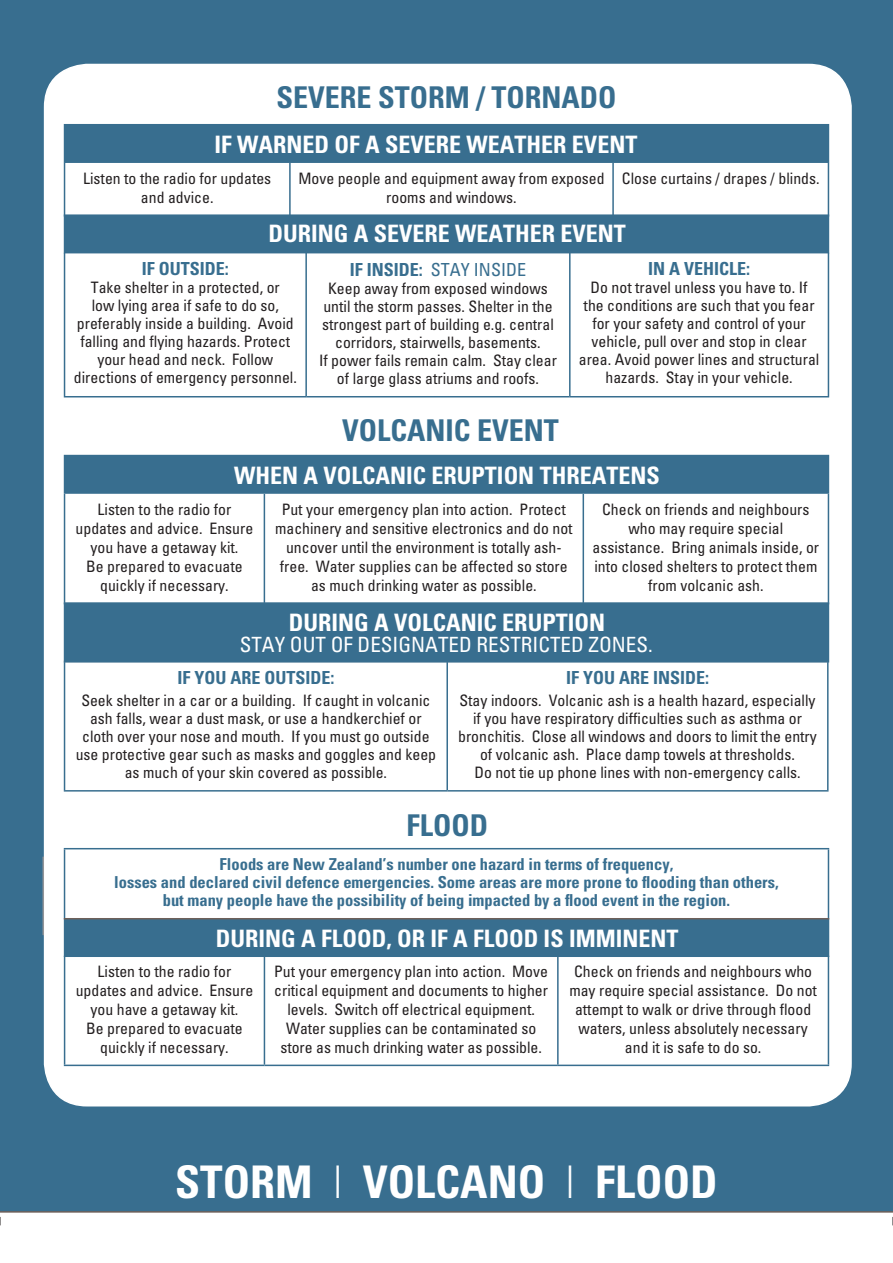
<style>
.page{position:relative;width:893px;height:1263px;background:#fff}
.page>*{position:absolute;margin:0;border:0;box-sizing:border-box;transform-origin:0 0}
.t1{font:45px "Univers Condensed Bold Macron";color:#fff}
.t2{font:30px "Univers Condensed Bold Macron";color:#386e8f}
.t3{font:24px "Univers Condensed Bold Macron";color:#fff}
.t4{font:21px "Univers Condensed Macron";color:#fff}
.t5{font:18px "Univers Condensed Bold Macron";color:#386e8f}
.t6{font:18px "Univers Condensed Macron";color:#386e8f}
.t7{font:16.5px/18px "Univers Condensed Bold Macron";color:#386e8f;text-align:center}
.t8{font:15.75px/18.9px "Univers Condensed Macron";color:#231f20;text-align:center}
.s1{font-family:"Univers Condensed Bold Macron"}
.s2{font-family:"Univers";font-weight:300;font-stretch:condensed}
</style>
<div class="page">
<div style="left:0;top:0;width:893px;height:1212px;background:#386e8f"></div>
<div style="left:45px;top:64px;width:806px;height:1042px;background:#fff;border-radius:43px"></div>
<hr style="left:43px;top:857px;width:1px;height:78px;background:#939598">
<hr style="left:64px;top:163px;width:1px;height:52px;background:#386e8f">
<hr style="left:289px;top:163px;width:2px;height:52px;background:#386e8f">
<hr style="left:612px;top:163px;width:2px;height:52px;background:#386e8f">
<hr style="left:828px;top:163px;width:1px;height:52px;background:#386e8f">
<div style="left:64px;top:124px;width:765px;height:39px;background:#386e8f"></div>
<hr style="left:64px;top:253px;width:1px;height:143px;background:#386e8f">
<hr style="left:305px;top:253px;width:2px;height:143px;background:#386e8f">
<hr style="left:569px;top:253px;width:2px;height:143px;background:#386e8f">
<hr style="left:828px;top:253px;width:1px;height:143px;background:#386e8f">
<hr style="left:64px;top:396px;width:242px;height:1px;background:#386e8f">
<hr style="left:306px;top:396px;width:264px;height:1px;background:#386e8f">
<hr style="left:570px;top:396px;width:259px;height:1px;background:#386e8f">
<div style="left:64px;top:214px;width:765px;height:39px;background:#386e8f;border:2px solid #386e8f"></div>
<hr style="left:64px;top:662px;width:1px;height:128px;background:#386e8f">
<hr style="left:446px;top:662px;width:2px;height:128px;background:#386e8f">
<hr style="left:827px;top:662px;width:1px;height:128px;background:#386e8f">
<hr style="left:64px;top:790px;width:383px;height:1px;background:#386e8f">
<hr style="left:447px;top:790px;width:381px;height:1px;background:#386e8f">
<svg style="left:65px;top:494px;width:763px;height:108px"></svg>
<hr style="left:64px;top:494px;width:1px;height:109px;background:#386e8f">
<hr style="left:264px;top:494px;width:1px;height:109px;background:#386e8f">
<hr style="left:583px;top:494px;width:1px;height:109px;background:#386e8f">
<hr style="left:828px;top:494px;width:1px;height:109px;background:#386e8f">
<div style="left:64px;top:455px;width:765px;height:39px;background:#386e8f;border:2px solid #386e8f"></div>
<svg style="left:65px;top:957px;width:763px;height:107px"></svg>
<hr style="left:64px;top:956px;width:1px;height:108px;background:#386e8f">
<hr style="left:64px;top:1064px;width:200px;height:2px;background:#386e8f">
<hr style="left:264px;top:956px;width:1px;height:108px;background:#386e8f">
<hr style="left:264px;top:1064px;width:294px;height:2px;background:#386e8f">
<hr style="left:557px;top:956px;width:2px;height:108px;background:#386e8f">
<hr style="left:828px;top:956px;width:1px;height:108px;background:#386e8f">
<hr style="left:558px;top:1064px;width:271px;height:2px;background:#386e8f">
<div style="left:64px;top:918px;width:765px;height:39px;background:#386e8f;border:2px solid #386e8f"></div>
<hr style="left:64px;top:918px;width:765px;height:1px;background:#6e605a">
<hr style="left:64px;top:849px;width:1px;height:69px;background:#386e8f">
<hr style="left:64px;top:848px;width:765px;height:1px;background:#386e8f">
<hr style="left:828px;top:849px;width:1px;height:69px;background:#386e8f">
<div style="left:64px;top:602px;width:765px;height:60px;background:#386e8f;border:2px solid #386e8f"></div>
<h2 class="t2" style="left:276px;top:79px;width:342px">SEVERE STORM / TORNADO</h2>
<h3 class="t3" style="left:215px;top:129px;width:424px">IF WARNED OF A SEVERE WEATHER EVENT</h3>
<p class="t8" style="left:83px;top:169px;width:190px">Listen to the radio for updates and advice.</p>
<p class="t8" style="left:298px;top:169px;width:308px">Move people and equipment away from exposed rooms and windows.</p>
<p class="t8" style="left:622px;top:169px;width:199px">Close curtains / drapes / blinds.</p>
<h3 class="t3" style="left:269px;top:219px;width:359px">DURING A SEVERE WEATHER EVENT</h3>
<p class="t5" style="left:142px;top:258px;width:88px">IF OUTSIDE:</p>
<p class="t8" style="left:74px;top:278px;width:225px;line-height:18px">Take shelter in a protected, or<br>low lying area if safe to do so, preferably inside a building. Avoid falling and flying hazards. Protect your head and neck. Follow directions of emergency personnel.</p>
<p class="t6" style="left:350px;top:258px;width:178px"><span class="s1">IF INSIDE:</span> STAY INSIDE</p>
<p class="t8" style="left:319px;top:279px;width:239px;line-height:18px">Keep away from exposed windows until the storm passes. Shelter in the strongest part of building e.g. central corridors, stairwells, basements.<br>If power fails remain calm. Stay clear of large glass atriums and roofs.</p>
<h2 class="t2" style="left:342px;top:412px;width:218px">VOLCANIC EVENT</h2>
<p class="t5" style="left:648px;top:258px;width:104px">IN A VEHICLE:</p>
<p class="t8" style="left:579px;top:278px;width:242px;line-height:18px">Do not travel unless you have to. If the conditions are such that you fear for your safety and control of your vehicle, pull over and stop in clear area. Avoid power lines and structural hazards. Stay in your vehicle.</p>
<h3 class="t3" style="left:234px;top:460px;width:427px">WHEN A VOLCANIC ERUPTION THREATENS</h3>
<p class="t8" style="left:76px;top:500px;width:179px">Listen to the radio for updates and advice. Ensure you have a getaway kit.<br>Be prepared to evacuate quickly if necessary.</p>
<p class="t8" style="left:275px;top:500px;width:299px">Put your emergency plan into action. Protect machinery and sensitive electronics and do not uncover until the environment is totally ash&shy;free. Water supplies can be affected so store as much drinking water as possible.</p>
<p class="t8" style="left:593px;top:500px;width:228px">Check on friends and neighbours who may require special assistance. Bring animals inside, or into closed shelters to protect them from volcanic ash.</p>
<h3 class="t3" style="left:289px;top:608px;width:318px">DURING A VOLCANIC ERUPTION</h3>
<h3 class="t4" style="left:240px;top:631px;width:415px">STAY OUT OF DESIGNATED RESTRICTED ZONES.</h3>
<p class="t5" style="left:177px;top:666px;width:158px">IF YOU ARE OUTSIDE:</p>
<p class="t8" style="left:76px;top:691px;width:362px;line-height:18px">Seek shelter in a car or a building. If caught in volcanic ash falls, wear a dust mask, or use a handkerchief or cloth over your nose and mouth. If you must go outside use protective gear such as masks and goggles and keep as much of your skin covered as possible.</p>
<p class="t5" style="left:566px;top:666px;width:145px">IF YOU ARE INSIDE:</p>
<p class="t8" style="left:458px;top:691px;width:360px;line-height:18px">Stay indoors. Volcanic ash is a health hazard, especially if you have respiratory difficulties such as asthma or bronchitis. Close all windows and doors to limit the entry of volcanic ash. Place damp towels at thresholds.<br>Do not tie up phone lines with non-emergency calls.</p>
<h2 class="t2" style="left:406px;top:807px;width:83px">FLOOD</h2>
<p class="t7" style="left:114px;top:855px;width:666px">Floods are New Zealand’s number one hazard in terms of frequency,<br>losses and declared civil defence emergencies. Some areas are more prone to flooding than others, but many people have the possibility of being impacted by a flood event in the region.</p>
<h3 class="t3" style="left:216px;top:923px;width:464px">DURING A FLOOD, OR IF A FLOOD IS IMMINENT</h3>
<p class="t8" style="left:76px;top:961px;width:179px">Listen to the radio for updates and advice. Ensure you have a getaway kit.<br>Be prepared to evacuate quickly if necessary.</p>
<p class="t8" style="left:274px;top:961px;width:275px">Put your emergency plan into action. Move critical equipment and documents to higher levels. Switch off electrical equipment.<br>Water supplies can be contaminated so store as much drinking water as possible.</p>
<p class="t8" style="left:569px;top:961px;width:249px">Check on friends and neighbours who may require special assistance. Do not attempt to walk or drive through flood waters, unless absolutely necessary and it is safe to do so.</p>
<h1 class="t1" style="left:175px;top:1154px;width:544px">STORM <span class="s2">|</span> VOLCANO <span class="s2">|</span> FLOOD</h1>
</div>
